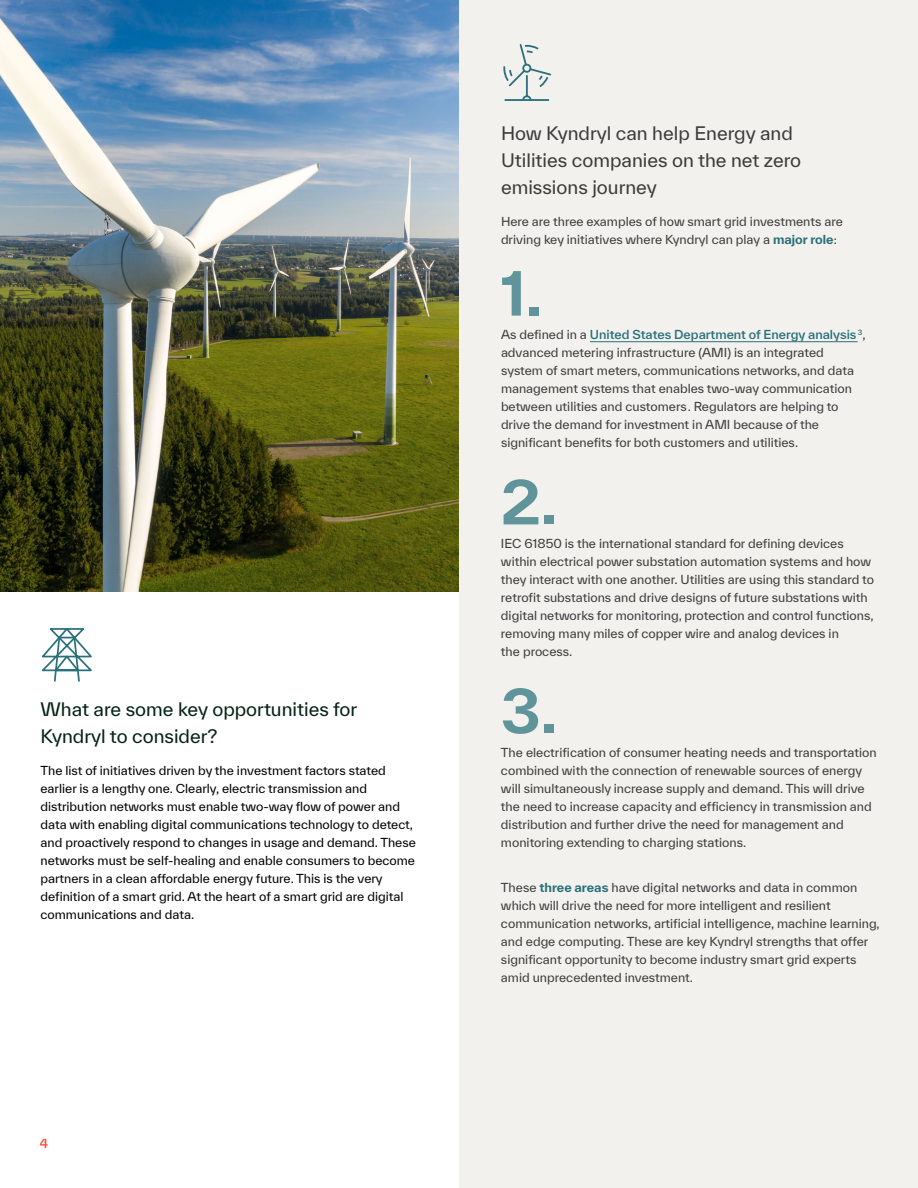
<style>
.page{position:relative;width:918px;height:1188px;background:#fff}
.page>*{position:absolute;margin:0;border:0;box-sizing:border-box;transform-origin:0 0}
.t1{font:700 58.5px "TWK Everett";color:#5f949b}
.t2{font:18px/27px "TWK Everett";color:#3d3c3c}
.t3{font:18px/27px "TWK Everett";color:#042315}
.t4{font:12px/18px "TWK Everett";color:#3d3c3c}
.t5{font:12px/18px "TWK Everett";color:#000}
.t6{font:500 12px "TWK Everett";color:#ff462d}
.s1{font-weight:700;color:#29707a}
.s2{font-weight:500;color:#29707a}
</style>
<div class="page">
<div style="left:459px;top:0;width:459px;height:1188px;background:#f2f1ee"></div>
<img style="left:0;top:0;width:459px;height:592px">
<svg style="left:503px;top:44px;width:49px;height:57px"></svg>
<svg style="left:42px;top:628px;width:50px;height:54px"></svg>
<hr style="left:590px;top:341px;width:268px;height:1px;background:#29707a">
<h2 class="t3" style="left:40px;top:696px;width:318px">What are some key opportunities for<br>Kyndryl to consider?</h2>
<p class="t5" style="left:40px;top:761px;width:377px">The list of initiatives driven by the investment factors stated earlier is a lengthy one. Clearly, electric transmission and distribution networks must enable two-way flow of power and data with enabling digital communications technology to detect, and proactively respond to changes in usage and demand. These networks must be self-healing and enable consumers to become partners in a clean affordable energy future. This is the very definition of a smart grid. At the heart of a smart grid are digital communications and data.</p>
<p class="t6" style="left:40px;top:1135px;width:10px">4</p>
<h2 class="t2" style="left:501px;top:120px;width:302px">How Kyndryl can help Energy and<br>Utilities companies on the net zero emissions journey</h2>
<p class="t4" style="left:501px;top:212px;width:343px">Here are three examples of how smart grid investments are driving key initiatives where Kyndryl can play a <span class="s1">major role</span>:</p>
<h1 class="t1" style="left:501px;top:252px;width:43px">1.</h1>
<p class="t4" style="left:501px;top:325px;width:366px">As defined in a <span class="s2">United States Department of Energy analysis</span> <sup>3</sup>, advanced metering infrastructure (AMI) is an integrated system of smart meters, communications networks, and data management systems that enables two-way communication between utilities and customers. Regulators are helping to drive the demand for investment in AMI because of the significant benefits for both customers and utilities.</p>
<h1 class="t1" style="left:501px;top:460px;width:58px">2.</h1>
<p class="t4" style="left:501px;top:534px;width:375px">IEC 61850 is the international standard for defining devices within electrical power substation automation systems and how they interact with one another. Utilities are using this standard to retrofit substations and drive designs of future substations with digital networks for monitoring, protection and control functions, removing many miles of copper wire and analog devices in<br>the process.</p>
<h1 class="t1" style="left:501px;top:669px;width:58px">3.</h1>
<p class="t4" style="left:501px;top:743px;width:377px">The electrification of consumer heating needs and transportation combined with the connection of renewable sources of energy will simultaneously increase supply and demand. This will drive the need to increase capacity and efficiency in transmission and distribution and further drive the need for management and monitoring extending to charging stations.</p>
<p class="t4" style="left:501px;top:878px;width:380px">These <span class="s1">three areas</span> have digital networks and data in common which will drive the need for more intelligent and resilient communication networks, artificial intelligence, machine learning, and edge computing. These are key Kyndryl strengths that offer significant opportunity to become industry smart grid experts amid unprecedented investment.</p>
</div>
